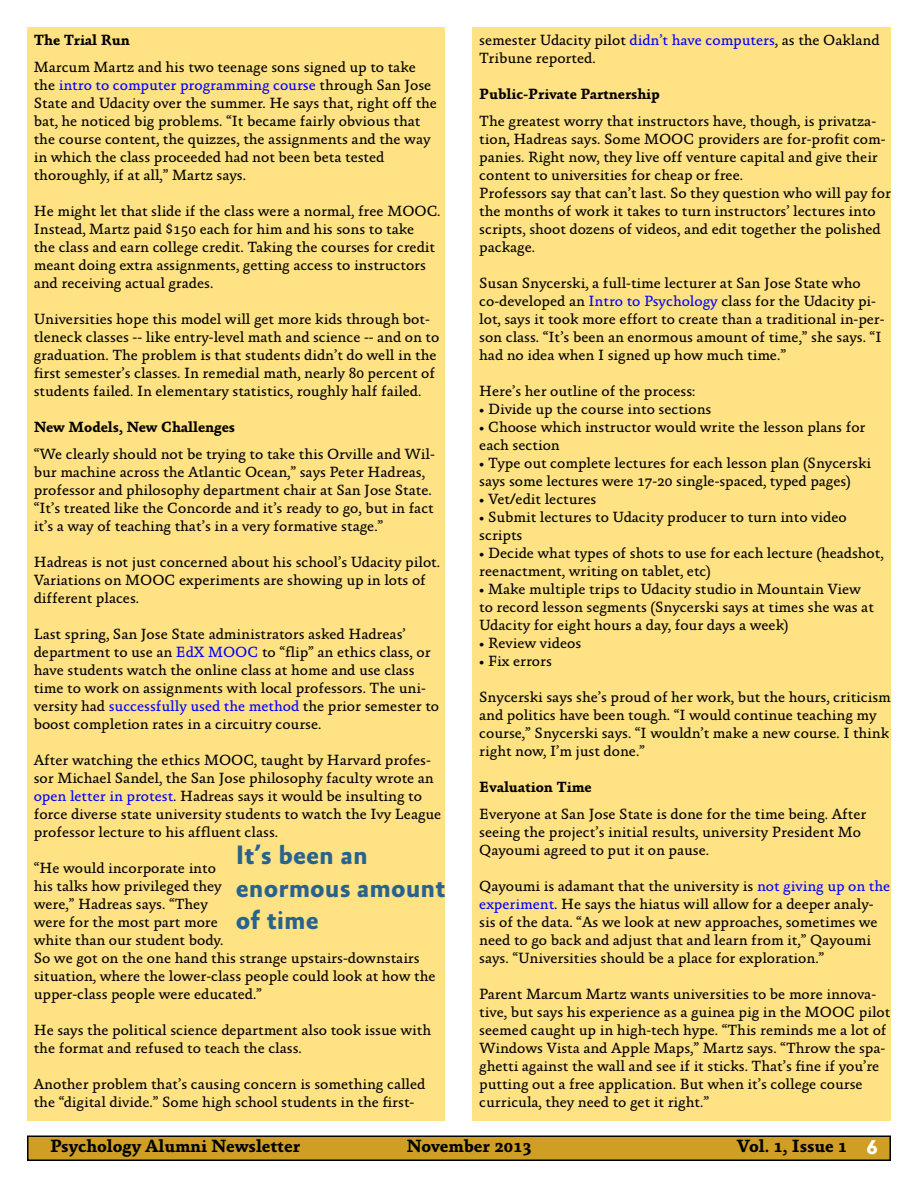
<style>
.page{position:relative;width:918px;height:1188px;background:#fff}
.page>*{position:absolute;margin:0;border:0;box-sizing:border-box;transform-origin:0 0}
.t1{font:700 27px/32.4px "Absara Sans OT";color:#28628e}
.t2{font:700 18px "Absara OT";color:#000}
.t3{font:15px/18px "Absara OT";color:#000}
.t4{font:700 15px "Absara OT";color:#000}
.s1{color:#00f}
.s2{font-family:"Albertus";font-weight:800;color:#fff}
</style>
<div class="page">
<div style="left:28px;top:1136px;width:862px;height:24px;background:#cf9f24"></div>
<div style="left:27px;top:1136px;width:864px;height:25px;border:2px solid #000"></div>
<div style="left:27px;top:27px;width:418px;height:1093px;background:#ffe284"></div>
<div style="left:472px;top:27px;width:419px;height:1093px;background:#ffe284"></div>
<p class="t4" style="left:34px;top:31px;width:97px">The Trial Run</p>
<p class="t3" style="left:34px;top:58px;width:405px">Marcum Martz and his two teenage sons signed up to take the <span class="s1">intro to computer programming course</span> through San Jose State and Udacity over the summer. He says that, right off the bat, he noticed big problems. “It became fairly obvious that the course content, the quizzes, the assignments and the way in which the class proceeded had not been beta tested thoroughly, if at all,” Martz says.</p>
<p class="t3" style="left:34px;top:202px;width:408px">He might let that slide if the class were a normal, free MOOC.<br>Instead, Martz paid $150 each for him and his sons to take<br>the class and earn college credit. Taking the courses for credit meant doing extra assignments, getting access to instructors and receiving actual grades.</p>
<p class="t3" style="left:34px;top:310px;width:407px">Universities hope this model will get more kids through bot&shy;tleneck classes -- like entry-level math and science -- and on to graduation. The problem is that students didn’t do well in the first semester’s classes. In remedial math, nearly 80 percent of students failed. In elementary statistics, roughly half failed.</p>
<p class="t4" style="left:34px;top:418px;width:203px">New Models, New Challenges</p>
<p class="t3" style="left:34px;top:445px;width:403px">“We clearly should not be trying to take this Orville and Wil&shy;bur machine across the Atlantic Ocean,” says Peter Hadreas, professor and philosophy department chair at San Jose State. “It’s treated like the Concorde and it’s ready to go, but in fact it’s a way of teaching that’s in a very formative stage.”</p>
<p class="t3" style="left:34px;top:553px;width:408px">Hadreas is not just concerned about his school’s Udacity pilot.<br>Variations on MOOC experiments are showing up in lots of different places.</p>
<p class="t3" style="left:34px;top:625px;width:407px">Last spring, San Jose State administrators asked Hadreas’ department to use an <span class="s1">EdX MOOC</span> to “flip” an ethics class, or have students watch the online class at home and use class time to work on assignments with local professors. The uni&shy;versity had <span class="s1">successfully used the method</span> the prior semester to boost completion rates in a circuitry course.</p>
<p class="t3" style="left:34px;top:751px;width:409px">After watching the ethics MOOC, taught by Harvard profes&shy;sor Michael Sandel, the San Jose philosophy faculty wrote an <span class="s1">open letter in protest</span>. Hadreas says it would be insulting to force diverse state university students to watch the Ivy League professor lecture to his affluent class.</p>
<p class="t3" style="left:34px;top:859px;width:403px">“He would incorporate into<br>his talks how privileged they<br>were,” Hadreas says. “They<br>were for the most part more<br>white than our student body.<br>So we got on the one hand this strange upstairs-downstairs situation, where the lower-class people could look at how the upper-class people were educated.”</p>
<p class="t3" style="left:34px;top:1021px;width:399px">He says the political science department also took issue with the format and refused to teach the class.</p>
<p class="t3" style="left:34px;top:1075px;width:393px">Another problem that’s causing concern is something called the “digital divide.” Some high school students in the first-</p>
<h1 class="t1" style="left:236px;top:841px;width:211px">It’s been an enormous amount of time</h1>
<p class="t3" style="left:479px;top:31px;width:402px">semester Udacity pilot <span class="s1">didn’t have computers</span>, as the Oakland<br>Tribune reported.</p>
<p class="t4" style="left:479px;top:85px;width:182px">Public-Private Partnership</p>
<p class="t3" style="left:479px;top:112px;width:413px">The greatest worry that instructors have, though, is privatza&shy;tion, Hadreas says. Some MOOC providers are for-profit com&shy;panies. Right now, they live off venture capital and give their content to universities for cheap or free.<br>Professors say that can’t last. So they question who will pay for the months of work it takes to turn instructors’ lectures into scripts, shoot dozens of videos, and edit together the polished package.</p>
<p class="t3" style="left:479px;top:274px;width:407px">Susan Snycerski, a full-time lecturer at San Jose State who co-developed an <span class="s1">Intro to Psychology</span> class for the Udacity pi&shy;lot, says it took more effort to create than a traditional in-per&shy;son class. “It’s been an enormous amount of time,” she says. “I had no idea when I signed up how much time.”</p>
<p class="t3" style="left:479px;top:382px;width:218px">Here’s her outline of the process:</p>
<p class="t3" style="left:479px;top:400px;width:234px">• Divide up the course into sections</p>
<p class="t3" style="left:479px;top:418px;width:388px">• Choose which instructor would write the lesson plans for each section</p>
<p class="t3" style="left:479px;top:454px;width:393px">• Type out complete lectures for each lesson plan (Snycerski says some lectures were 17-20 single-spaced, typed pages)</p>
<p class="t3" style="left:479px;top:490px;width:119px">• Vet/edit lectures</p>
<p class="t3" style="left:479px;top:508px;width:369px">• Submit lectures to Udacity producer to turn into video scripts</p>
<p class="t3" style="left:479px;top:544px;width:406px">• Decide what types of shots to use for each lecture (headshot, reenactment, writing on tablet, etc)</p>
<p class="t3" style="left:479px;top:580px;width:396px">• Make multiple trips to Udacity studio in Mountain View to record lesson segments (Snycerski says at times she was at<br>Udacity for eight hours a day, four days a week)</p>
<p class="t3" style="left:479px;top:634px;width:103px">• Review videos</p>
<p class="t3" style="left:479px;top:652px;width:74px">• Fix errors</p>
<p class="t3" style="left:479px;top:688px;width:413px">Snycerski says she’s proud of her work, but the hours, criticism and politics have been tough. “I would continue teaching my course,” Snycerski says. “I wouldn’t make a new course. I think right now, I’m just done.”</p>
<p class="t4" style="left:479px;top:778px;width:114px">Evaluation Time</p>
<p class="t3" style="left:479px;top:805px;width:389px">Everyone at San Jose State is done for the time being. After seeing the project’s initial results, university President Mo<br>Qayoumi agreed to put it on pause.</p>
<p class="t3" style="left:479px;top:877px;width:413px">Qayoumi is adamant that the university is <span class="s1">not giving up on the experiment</span>. He says the hiatus will allow for a deeper analy&shy;sis of the data. “As we look at new approaches, sometimes we need to go back and adjust that and learn from it,” Qayoumi says. “Universities should be a place for exploration.”</p>
<p class="t3" style="left:479px;top:985px;width:413px">Parent Marcum Martz wants universities to be more innova&shy;tive, but says his experience as a guinea pig in the MOOC pilot seemed caught up in high-tech hype. “This reminds me a lot of Windows Vista and Apple Maps,” Martz says. “Throw the spa&shy;ghetti against the wall and see if it sticks. That’s fine if you’re putting out a free application. But when it’s college course curricula, they need to get it right.”</p>
<p class="t2" style="left:50px;top:1135px;width:252px">Psychology Alumni Newsletter</p>
<p class="t2" style="left:406px;top:1135px;width:127px">November 2013</p>
<p class="t2" style="left:737px;top:1135px;width:143px">Vol. 1, Issue 1 <span class="s2">6</span></p>
</div>
